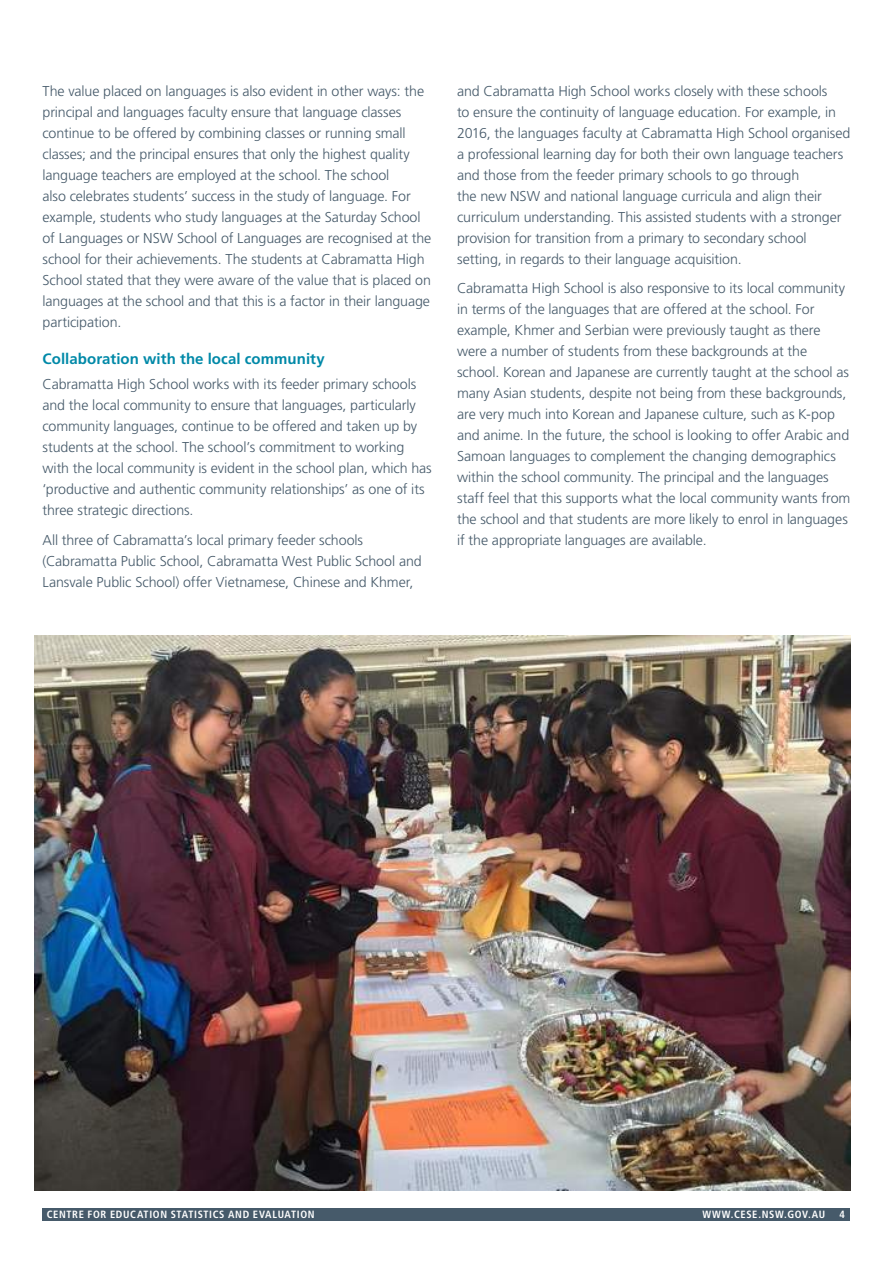
<style>
.page{position:relative;width:893px;height:1263px;background:#fff}
.page>*{position:absolute;margin:0;border:0;box-sizing:border-box;transform-origin:0 0}
.t1{font:700 15px "Frutiger LT Pro";letter-spacing:.005em;color:#0089a8}
.t2{font:300 14.25px/21px "Frutiger LT Pro";letter-spacing:-.01em;color:#465a6a}
.t3{font:700 condensed 10.5px "Frutiger LT Pro";letter-spacing:.06em;color:#fff}
</style>
<div class="page">
<img style="left:34px;top:636px;width:816px;height:555px">
<div style="left:43px;top:1208px;width:807px;height:12px;background:#465a6a"></div>
<p class="t2" style="left:43px;top:80px;width:390px">The value placed on languages is also evident in other ways: the principal and languages faculty ensure that language classes continue to be offered by combining classes or running small classes; and the principal ensures that only the highest quality language teachers are employed at the school. The school<br>also celebrates students’ success in the study of language. For example, students who study languages at the Saturday School of Languages or NSW School of Languages are recognised at the school for their achievements. The students at Cabramatta High School stated that they were aware of the value that is placed on languages at the school and that this is a factor in their language participation.</p>
<p class="t1" style="left:43px;top:350px;width:284px">Collaboration with the local community</p>
<p class="t2" style="left:43px;top:374px;width:391px">Cabramatta High School works with its feeder primary schools and the local community to ensure that languages, particularly community languages, continue to be offered and taken up by students at the school. The school’s commitment to working with the local community is evident in the school plan, which has ‘productive and authentic community relationships’ as one of its three strategic directions.</p>
<p class="t2" style="left:43px;top:529px;width:381px">All three of Cabramatta’s local primary feeder schools (Cabramatta Public School, Cabramatta West Public School and<br>Lansvale Public School) offer Vietnamese, Chinese and Khmer,</p>
<p class="t2" style="left:457px;top:80px;width:395px">and Cabramatta High School works closely with these schools<br>to ensure the continuity of language education. For example, in 2016, the languages faculty at Cabramatta High School organised a professional learning day for both their own language teachers and those from the feeder primary schools to go through<br>the new NSW and national language curricula and align their curriculum understanding. This assisted students with a stronger provision for transition from a primary to secondary school setting, in regards to their language acquisition.</p>
<p class="t2" style="left:457px;top:278px;width:395px">Cabramatta High School is also responsive to its local community in terms of the languages that are offered at the school. For example, Khmer and Serbian were previously taught as there were a number of students from these backgrounds at the school. Korean and Japanese are currently taught at the school as many Asian students, despite not being from these backgrounds, are very much into Korean and Japanese culture, such as K-pop and anime. In the future, the school is looking to offer Arabic and Samoan languages to complement the changing demographics within the school community. The principal and the languages staff feel that this supports what the local community wants from the school and that students are more likely to enrol in languages if the appropriate languages are available.</p>
<p class="t3" style="left:47px;top:1208px;width:269px">CENTRE FOR EDUCATION STATISTICS AND EVALUATION</p>
<p class="t3" style="left:702px;top:1208px;width:124px">WWW.CESE.NSW.GOV.AU</p>
<p class="t3" style="left:840px;top:1208px;width:7px">4</p>
</div>
